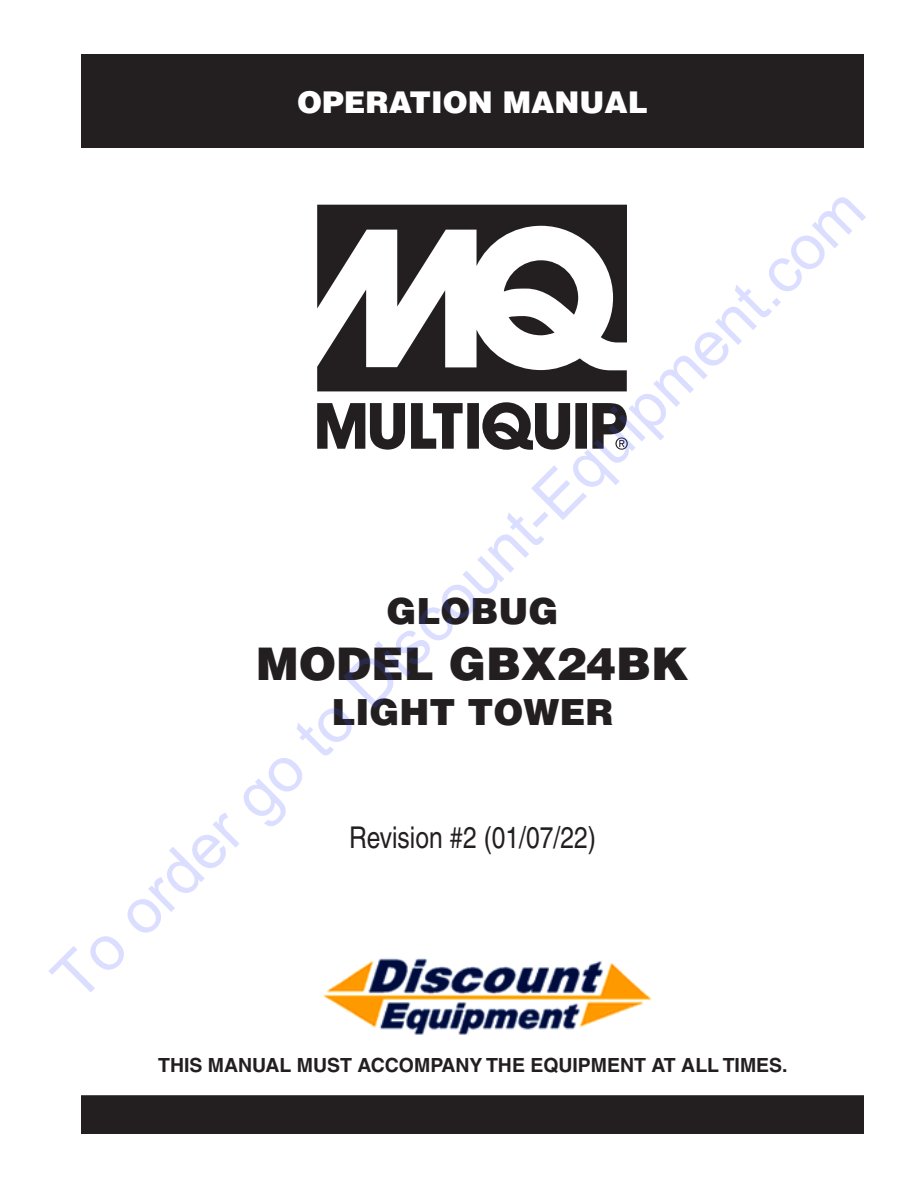
<style>
.page{position:relative;width:918px;height:1188px;background:#fff}
.page>*{position:absolute;margin:0;border:0;box-sizing:border-box;transform-origin:0 0}
.t1{font:63px "Arial";color:rgb(64 84 255/.19)}
.t2{font:900 45px "Helvetica";color:#231f20}
.t3{font:900 36px "Helvetica";color:#231f20}
.t4{font:condensed 30px "Helvetica";color:#231f20}
.t5{font:900 30px "Helvetica";color:#fff}
.t6{font:700 19.5px "Helvetica";color:#231f20}
</style>
<div class="page">
<div style="left:81px;top:54px;width:783px;height:94px;background:#231f20"></div>
<svg style="left:317px;top:205px;width:311px;height:245px"></svg>
<div style="left:82px;top:1096px;width:781px;height:37px;background:#231f20"></div>
<div style="left:81px;top:1095px;width:783px;height:39px;border:2px solid #231f20"></div>
<img style="left:323px;top:958px;width:329px;height:77px">
<h3 class="t5" style="left:297px;top:83px;width:352px">OPERATION MANUAL</h3>
<h1 class="t1" style="left:33px;top:958px;width:1118px;rotate:-45deg">To order go to Discount-Equipment.com</h1>
<h3 class="t3" style="left:387px;top:588px;width:173px">GLOBUG</h3>
<h2 class="t2" style="left:256px;top:635px;width:434px">MODEL GBX24BK</h2>
<h3 class="t3" style="left:332px;top:688px;width:283px">LIGHT TOWER</h3>
<h3 class="t4" style="left:349px;top:820px;width:248px">Revision #2 (01/07/22)</h3>
<p class="t6" style="left:158px;top:1053px;width:631px">THIS MANUAL MUST ACCOMPANY THE EQUIPMENT AT ALL TIMES.</p>
</div>
